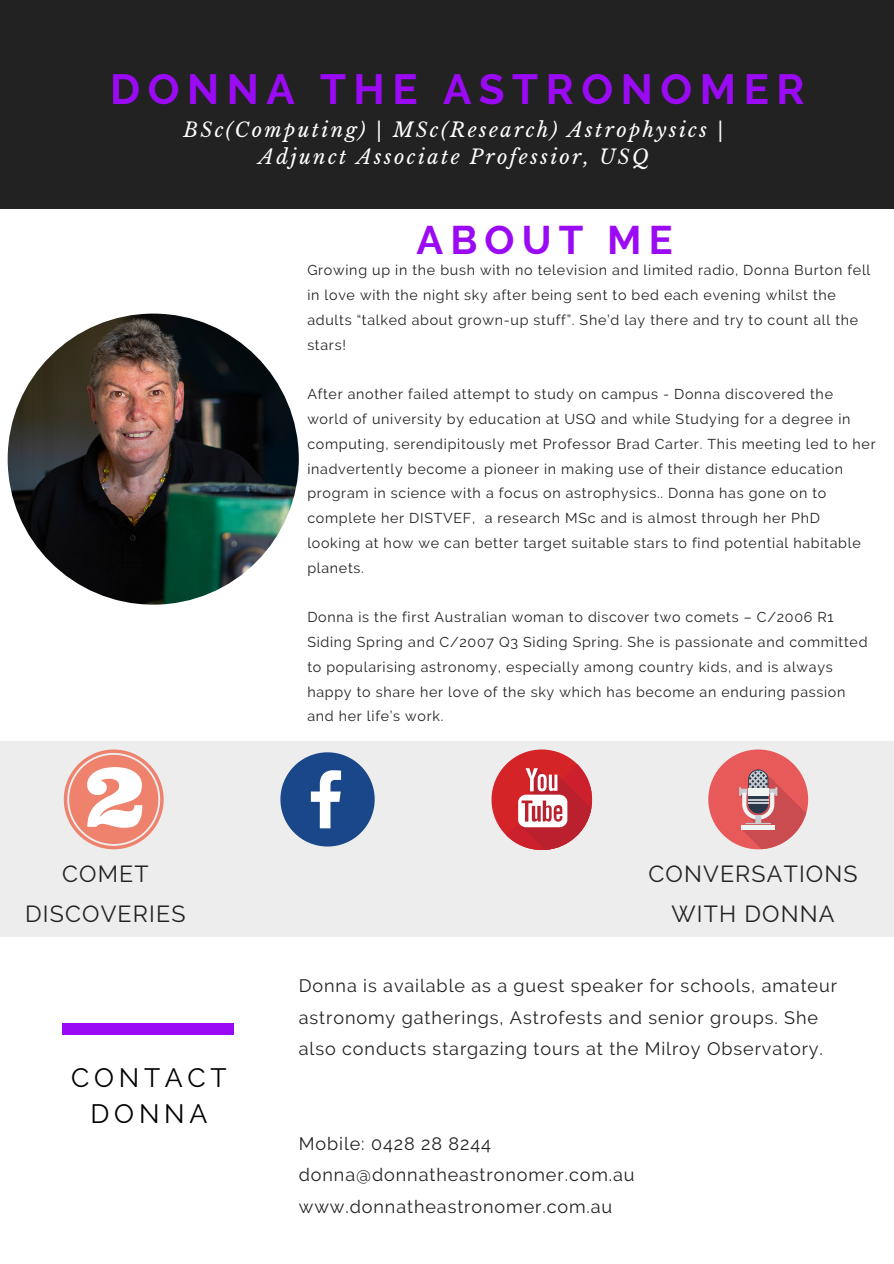
<style>
.page{position:relative;width:894px;height:1264px;background:#fff}
.page>*{position:absolute;margin:0;border:0;box-sizing:border-box;transform-origin:0 0}
.t1{font:700 42px "Raleway";letter-spacing:.18em;color:#9a0af4}
.t2{font:700 39.75px "Raleway";letter-spacing:.18em;color:#9a0af4}
.t3{font:26.55px/36px "Raleway";letter-spacing:.18em;color:#000;text-align:center}
.t4{font:23.25px/40.5px "Raleway";letter-spacing:.05em;color:#222;text-align:center}
.t5{font:italic 19.8px/27px "Libre Baskerville";letter-spacing:.12em;color:#fff;text-align:center}
.t6{font:18px/31.5px "Raleway";letter-spacing:.05em;color:#222}
.t7{font:14.25px/24.8px "Raleway";letter-spacing:.05em;color:#222}
</style>
<div class="page">
<div style="left:0;top:0;width:893px;height:209px;background:#222"></div>
<div style="left:0;top:741px;width:893px;height:195px;background:#ededed"></div>
<img style="left:8px;top:313px;width:291px;height:291px;border-radius:50%">
<div style="left:62px;top:1023px;width:171px;height:11px;background:#9a0af4"></div>
<div style="left:491px;top:749px;width:101px;height:101px;background:#d42428;border-radius:50%"></div>
<svg style="left:506px;top:764px;width:87px;height:86px"></svg>
<div style="left:708px;top:749px;width:99px;height:100px;background:#e75a59;border-radius:50%"></div>
<svg style="left:738px;top:769px;width:68px;height:80px"></svg>
<svg style="left:280px;top:752px;width:94px;height:94px"></svg>
<svg style="left:64px;top:749px;width:100px;height:100px"></svg>
<h1 class="t1" style="left:110px;top:65px;width:695px">DONNA THE ASTRONOMER</h1>
<h3 class="t5" style="left:183px;top:117px;width:542px">BSc(Computing) | MSc(Research) Astrophysics |<br>Adjunct Associate Professior, USQ</h3>
<h2 class="t2" style="left:416px;top:216px;width:257px">ABOUT ME</h2>
<p class="t7" style="left:307px;top:258px;width:564px">Growing up in the bush with no television and limited radio, Donna Burton fell in love with the night sky after being sent to bed each evening whilst the adults “talked about grown-up stuff”. She’d lay there and try to count all the stars!</p>
<p class="t7" style="left:307px;top:382px;width:569px">After another failed attempt to study on campus - Donna discovered the world of university by education at USQ and while Studying for a degree in computing, serendipitously met Professor Brad Carter. This meeting led to her inadvertently become a pioneer in making use of their distance education program in science with a focus on astrophysics.. Donna has gone on to complete her DISTVEF, a research MSc and is almost through her PhD looking at how we can better target suitable stars to find potential habitable planets.</p>
<p class="t7" style="left:307px;top:605px;width:561px">Donna is the first Australian woman to discover two comets – C/2006 R1<br>Siding Spring and C/2007 Q3 Siding Spring. She is passionate and committed to popularising astronomy, especially among country kids, and is always happy to share her love of the sky which has become an enduring passion and her life’s work.</p>
<h3 class="t4" style="left:25px;top:853px;width:162px">COMET<br>DISCOVERIES</h3>
<h3 class="t4" style="left:648px;top:853px;width:211px">CONVERSATIONS<br>WITH DONNA</h3>
<h3 class="t3" style="left:71px;top:1059px;width:157px">CONTACT<br>DONNA</h3>
<p class="t6" style="left:299px;top:970px;width:539px">Donna is available as a guest speaker for schools, amateur astronomy gatherings, Astrofests and senior groups. She also conducts stargazing tours at the Milroy Observatory.</p>
<p class="t6" style="left:299px;top:1127px;width:337px">Mobile: 0428 28 8244 donna@donnatheastronomer.com.au www.donnatheastronomer.com.au</p>
</div>
